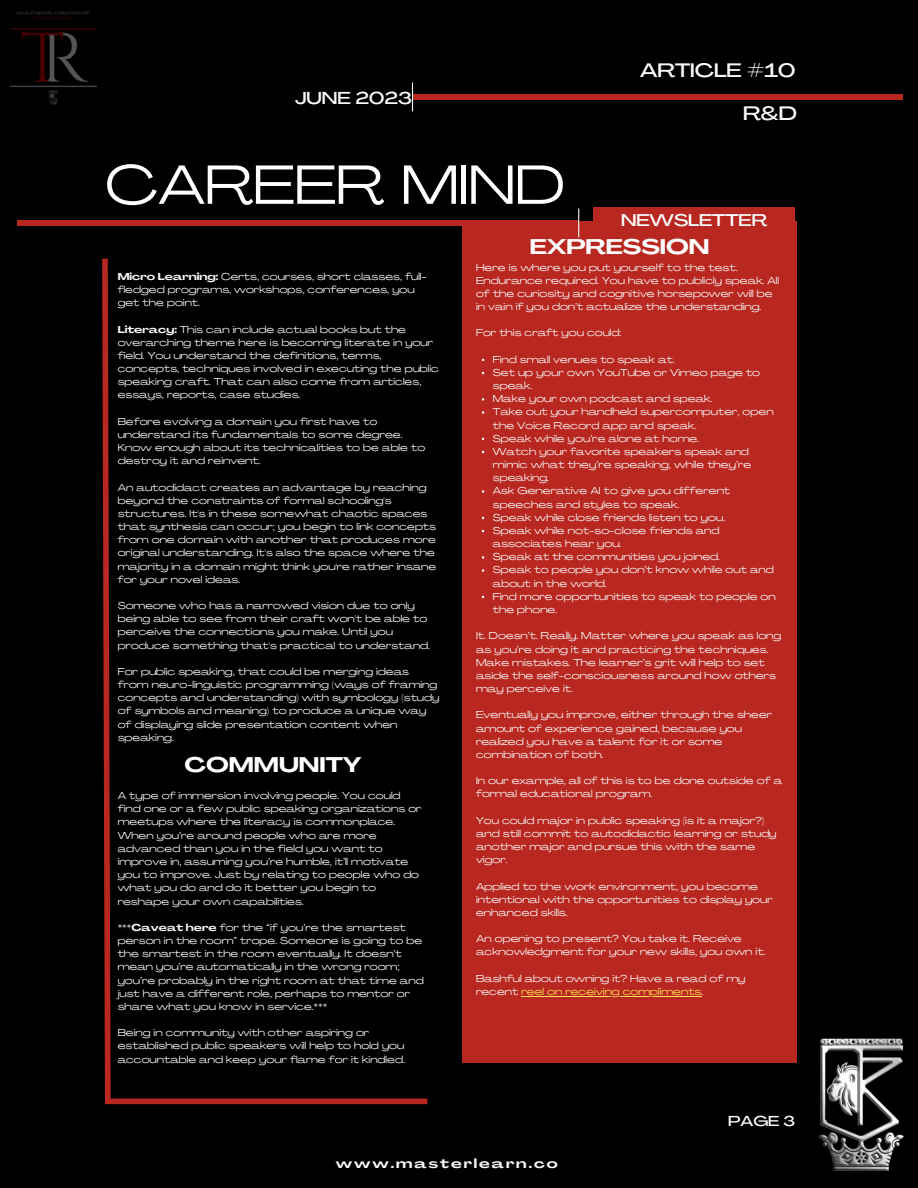
<style>
.page{position:relative;width:918px;height:1188px;background:#000}
.page>*{position:absolute;margin:0;border:0;box-sizing:border-box;transform-origin:0 0}
.t1{font:54.3px "Agrandir Grand";color:#fff}
.t2{font:700 20.85px "Agrandir Grand";color:#fff}
.t3{font:500 19.2px "Agrandir Grand";color:#f9f9f9}
.t4{font:500 17.1px "Agrandir Grand";color:#f9f9f9}
.t5{font:500 16.8px "Agrandir Grand";color:#fff}
.t6{font:500 14.25px "Agrandir Grand";color:#f9f9f9}
.t7{font:700 12.9px "Agrandir Grand";letter-spacing:.15em;color:#f9f9f9}
.t8{font:9.9px/13.2px "Agrandir Grand";color:#f9f9f9}
.s1{font-weight:700}
.s2{color:#ffde59}
</style>
<div class="page">
<div style="left:593px;top:207px;width:202px;height:32px;background:#b82720"></div>
<div style="left:463px;top:221px;width:334px;height:841px;background:#b82720"></div>
<div style="left:17px;top:220px;width:562px;height:6px;background:#b82720"></div>
<div style="left:413px;top:94px;width:489px;height:6px;background:#b82720"></div>
<svg style="left:412px;top:83px;width:1px;height:28px"></svg>
<svg style="left:578px;top:209px;width:1px;height:28px"></svg>
<svg style="left:102px;top:258px;width:11px;height:847px"></svg>
<div style="left:105px;top:1099px;width:322px;height:5px;background:#b82720"></div>
<img style="left:818px;top:1038px;width:86px;height:133px">
<img style="left:10px;top:11px;width:87px;height:94px">
<hr style="left:521px;top:996px;width:181px;height:1px;background:#ffde59">
<p class="t4" style="left:295px;top:91px;width:118px">JUNE 2023</p>
<p class="t1" style="left:105px;top:163px;width:462px">CAREER MIND</p>
<p class="t3" style="left:640px;top:63px;width:157px">ARTICLE #10</p>
<p class="t3" style="left:743px;top:106px;width:56px">R&amp;D</p>
<p class="t5" style="left:621px;top:213px;width:148px">NEWSLETTER</p>
<p class="t8" style="left:118px;top:271px;width:311px"><span class="s1">Micro Learning:</span> Certs, courses, short classes, full&shy;fledged programs, workshops, conferences, you get the point.</p>
<p class="t8" style="left:118px;top:323px;width:323px"><span class="s1">Literacy:</span> This can include actual books but the overarching theme here is becoming literate in your field. You understand the definitions, terms, concepts, techniques involved in executing the public speaking craft. That can also come from articles, essays, reports, case studies.</p>
<p class="t8" style="left:118px;top:416px;width:309px">Before evolving a domain you first have to understand its fundamentals to some degree.<br>Know enough about its technicalities to be able to destroy it and reinvent.</p>
<p class="t8" style="left:118px;top:482px;width:320px">An autodidact creates an advantage by reaching beyond the constraints of formal schooling's structures. It's in these somewhat chaotic spaces that synthesis can occur; you begin to link concepts from one domain with another that produces more original understanding. It's also the space where the majority in a domain might think you're rather insane for your novel ideas.</p>
<p class="t8" style="left:118px;top:600px;width:314px">Someone who has a narrowed vision due to only being able to see from their craft won't be able to perceive the connections you make. Until you produce something that's practical to understand.</p>
<p class="t8" style="left:118px;top:666px;width:323px">For public speaking, that could be merging ideas from neuro-linguistic programming (ways of framing concepts and understanding) with symbology (study of symbols and meaning) to produce a unique way of displaying slide presentation content when speaking.</p>
<p class="t2" style="left:184px;top:756px;width:179px">COMMUNITY</p>
<p class="t8" style="left:118px;top:790px;width:305px">A type of immersion involving people. You could find one or a few public speaking organizations or meetups where the literacy is commonplace.<br>When you’re around people who are more advanced than you in the field you want to improve in, assuming you’re humble, it’ll motivate you to improve. Just by relating to people who do what you do and do it better you begin to reshape your own capabilities.</p>
<p class="t8" style="left:118px;top:922px;width:307px"><span class="s1">***Caveat here</span> for the “if you’re the smartest person in the room” trope. Someone is going to be the smartest in the room eventually. It doesn’t mean you’re automatically in the wrong room; you’re probably in the right room at that time and just have a different role, perhaps to mentor or share what you know in service.***</p>
<p class="t8" style="left:118px;top:1027px;width:289px">Being in community with other aspiring or established public speakers will help to hold you accountable and keep your flame for it kindled.</p>
<p class="t2" style="left:530px;top:239px;width:181px">EXPRESSION</p>
<p class="t8" style="left:476px;top:261px;width:304px">Here is where you put yourself to the test.<br>Endurance required. You have to publicly speak. All of the curiosity and cognitive horsepower will be in vain if you don’t actualize the understanding.</p>
<p class="t8" style="left:476px;top:327px;width:147px">For this craft you could:</p>
<p class="t8" style="left:493px;top:354px;width:183px">Find small venues to speak at.</p>
<p class="t8" style="left:493px;top:367px;width:269px">Set up your own YouTube or Vimeo page to speak.</p>
<p class="t8" style="left:493px;top:393px;width:221px">Make your own podcast and speak.</p>
<p class="t8" style="left:493px;top:406px;width:282px">Take out your handheld supercomputer, open the Voice Record app and speak.</p>
<p class="t8" style="left:493px;top:433px;width:208px">Speak while you’re alone at home.</p>
<p class="t8" style="left:493px;top:446px;width:260px">Watch your favorite speakers speak and mimic what they’re speaking, while they’re speaking.</p>
<p class="t8" style="left:493px;top:485px;width:239px">Ask Generative AI to give you different speeches and styles to speak.</p>
<p class="t8" style="left:493px;top:512px;width:234px">Speak while close friends listen to you.</p>
<p class="t8" style="left:493px;top:525px;width:228px">Speak while not-so-close friends and associates hear you.</p>
<p class="t8" style="left:493px;top:551px;width:229px">Speak at the communities you joined.</p>
<p class="t8" style="left:493px;top:564px;width:282px">Speak to people you don’t know while out and about in the world.</p>
<p class="t8" style="left:493px;top:591px;width:284px">Find more opportunities to speak to people on the phone.</p>
<p class="t8" style="left:476px;top:630px;width:307px">It. Doesn’t. Really. Matter where you speak as long as you’re doing it and practicing the techniques.<br>Make mistakes. The learner’s grit will help to set aside the self-consciousness around how others may perceive it.</p>
<p class="t8" style="left:476px;top:709px;width:298px">Eventually you improve, either through the sheer amount of experience gained, because you realized you have a talent for it or some combination of both.</p>
<p class="t8" style="left:476px;top:775px;width:308px">In our example, all of this is to be done outside of a formal educational program.</p>
<p class="t8" style="left:476px;top:815px;width:302px">You could major in public speaking (is it a major?) and still commit to autodidactic learning or study another major and pursue this with the same vigor.</p>
<p class="t8" style="left:476px;top:880px;width:298px">Applied to the work environment, you become intentional with the opportunities to display your enhanced skills.</p>
<p class="t8" style="left:476px;top:933px;width:291px">An opening to present? You take it. Receive acknowledgment for your new skills, you own it.</p>
<p class="t8" style="left:476px;top:973px;width:271px">Bashful about owning it? Have a read of my recent <span class="s2">reel on receiving compliments</span>.</p>
<p class="t6" style="left:728px;top:1115px;width:68px">PAGE 3</p>
<p class="t7" style="left:336px;top:1158px;width:223px">www.masterlearn.co</p>
</div>
